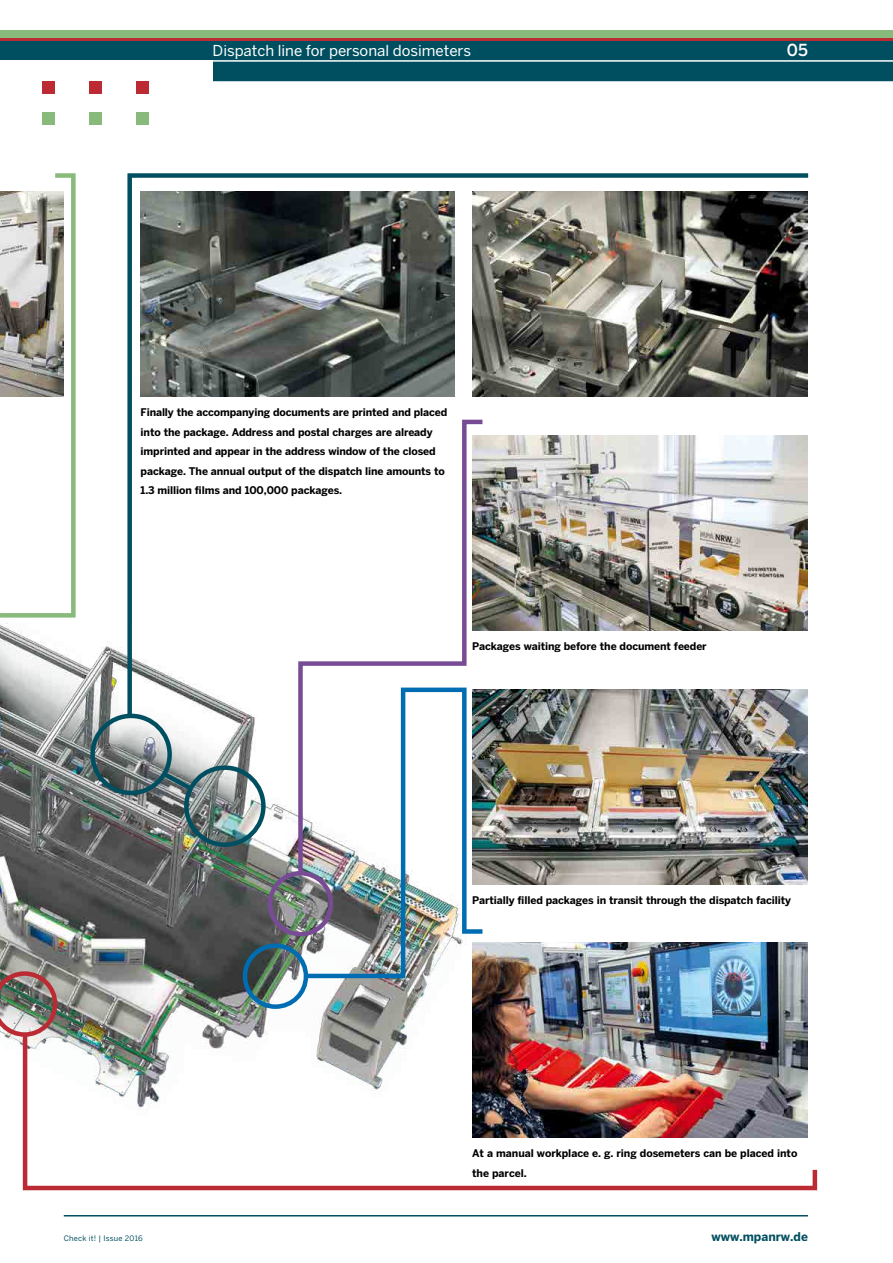
<style>
.page{position:relative;width:893px;height:1263px;background:#fff}
.page>*{position:absolute;margin:0;border:0;box-sizing:border-box;transform-origin:0 0}
.t1{font:500 16.5px "Benton Sans";color:#fff}
.t2{font:15px "Benton Sans";color:#fff}
.t3{font:700 12px "Benton Sans";color:#004f60}
.BU{font:700 10.5px/19.5px "Benton Sans";letter-spacing:-.01em;color:#000}
.t4{font:7.5px "Benton Sans";letter-spacing:.025em;color:#004f60}
</style>
<div class="page">
<hr style="left:64px;top:1215px;width:744px;height:1px;background:#004f60">
<div style="left:0;top:40px;width:893px;height:42px;background:#004f60"></div>
<div style="left:0;top:60px;width:213px;height:44px;background:#fff"></div>
<div style="left:0;top:30px;width:893px;height:8px;background:#87ba7b"></div>
<hr style="left:0;top:38px;width:893px;height:2px;background:#bc2a33">
<div style="left:136px;top:113px;width:13px;height:12px;background:#87ba7b"></div>
<div style="left:89px;top:113px;width:13px;height:12px;background:#87ba7b"></div>
<div style="left:43px;top:113px;width:12px;height:12px;background:#87ba7b"></div>
<div style="left:136px;top:81px;width:13px;height:13px;background:#bc2a33"></div>
<div style="left:89px;top:81px;width:13px;height:13px;background:#bc2a33"></div>
<div style="left:43px;top:81px;width:12px;height:13px;background:#bc2a33"></div>
<hr style="left:0;top:60px;width:893px;height:2px;background:#fff">
<img style="left:0;top:623px;width:497px;height:427px">
<img style="left:487px;top:720px;width:321px;height:164px">
<img style="left:472px;top:943px;width:336px;height:87px">
<div style="left:90px;top:714px;width:82px;height:81px;border:4px solid #004f60;border-radius:50%"></div>
<div style="left:184px;top:765px;width:82px;height:82px;border:4px solid #004f60;border-radius:50%"></div>
<div style="left:268px;top:871px;width:65px;height:65px;border:4px solid #784c95;border-radius:50%"></div>
<div style="left:243px;top:943px;width:65px;height:66px;border:4px solid #006db3;border-radius:50%"></div>
<img style="left:0;top:971px;width:57px;height:66px">
<svg style="left:0;top:173px;width:76px;height:445px"></svg>
<img style="left:21px;top:1030px;width:797px;height:161px">
<img style="left:125px;top:173px;width:684px;height:547px">
<img style="left:302px;top:685px;width:185px;height:295px">
<svg style="left:159px;top:768px;width:38px;height:27px"></svg>
<p class="t2" style="left:213px;top:41px;width:260px">Dispatch line for personal dosimeters</p>
<h1 class="t1" style="left:787px;top:40px;width:23px">05</h1>
<p class="BU" style="left:141px;top:402px;width:308px">Finally the accompanying documents are printed and placed into the package. Address and postal charges are already imprinted and appear in the address window of the closed package. The annual output of the dispatch line amounts to 1.3 million films and 100,000 packages.</p>
<p class="BU" style="left:472px;top:636px;width:236px">Packages waiting before the document feeder</p>
<p class="BU" style="left:472px;top:890px;width:320px">Partially filled packages in transit through the dispatch facility</p>
<p class="BU" style="left:472px;top:1143px;width:327px">At a manual workplace e. g. ring dosemeters can be placed into the parcel.</p>
<p class="t4" style="left:64px;top:1234px;width:81px">Check it! | Issue 2016</p>
<p class="t3" style="left:711px;top:1230px;width:98px">www.mpanrw.de</p>
</div>
